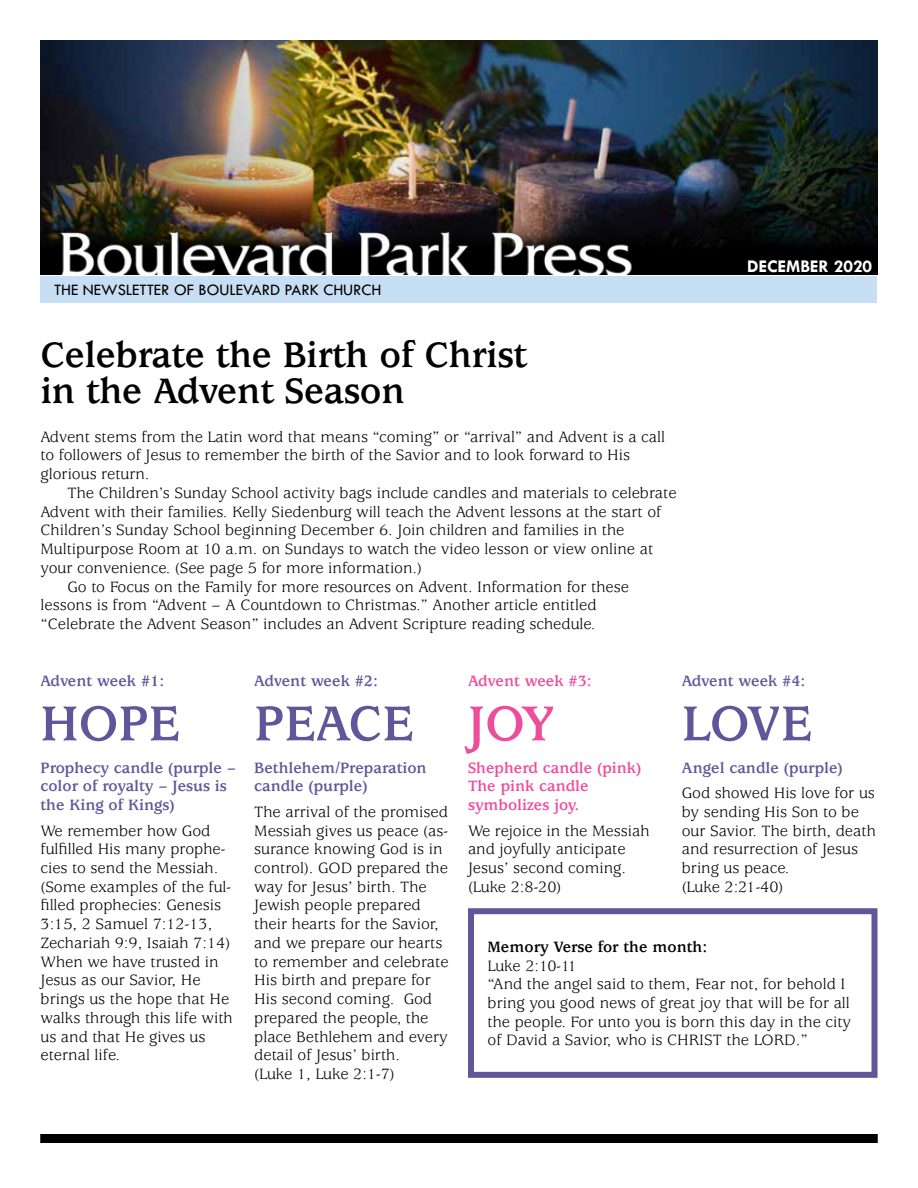
<style>
.page{position:relative;width:918px;height:1188px;background:#fff}
.page>*{position:absolute;margin:0;border:0;box-sizing:border-box;transform-origin:0 0}
.t1{font:700 54px "Usherwood Std";color:#615699}
.t2{font:700 54px "Usherwood Std";color:#ee4d9b}
.t3{font:700 39px/36px "Usherwood Std";letter-spacing:-.01em;color:#000}
.t4{font:700 18px "Tw Cen";color:#fff}
.t5{font:16.5px/18.8px "Usherwood Std";color:#000}
.t6{font:700 16.5px/18.8px "Usherwood Std";color:#615699}
.t7{font:700 16.5px/18.8px "Usherwood Std";color:#ee4d9b}
.t8{font:16.5px "Tw Cen";color:#000}
.t9{font:700 16.5px "Usherwood Std";color:#000}
</style>
<div class="page">
<img style="left:40px;top:40px;width:838px;height:80px">
<img style="left:40px;top:120px;width:838px;height:155px">
<div style="left:40px;top:1134px;width:838px;height:9px;background:#000"></div>
<div style="left:40px;top:276px;width:838px;height:27px;background:#c7dff4"></div>
<div style="left:468px;top:908px;width:410px;height:170px;border:6px solid #615699"></div>
<p class="t8" style="left:54px;top:281px;width:329px">THE NEWSLETTER OF BOULEVARD PARK CHURCH</p>
<h2 class="t3" style="left:40px;top:338px;width:488px">Celebrate the Birth of Christ in the Advent Season</h2>
<p class="t5" style="left:40px;top:428px;width:626px">Advent stems from the Latin word that means “coming” or “arrival” and Advent is a call to followers of Jesus to remember the birth of the Savior and to look forward to His glorious return.</p>
<p class="t5" style="left:67px;top:484px;width:611px">The Children’s Sunday School activity bags include candles and materials to celebrate</p>
<p class="t5" style="left:40px;top:503px;width:622px">Advent with their families. Kelly Siedenburg will teach the Advent lessons at the start of</p>
<p class="t5" style="left:40px;top:521px;width:585px">Children’s Sunday School beginning December 6. Join children and families in the</p>
<p class="t5" style="left:40px;top:540px;width:614px">Multipurpose Room at 10 a.m. on Sundays to watch the video lesson or view online at</p>
<p class="t5" style="left:40px;top:559px;width:383px">your convenience. (See page 5 for more information.)</p>
<p class="t5" style="left:67px;top:578px;width:563px">Go to Focus on the Family for more resources on Advent. Information for these</p>
<p class="t5" style="left:40px;top:596px;width:558px">lessons is from “Advent – A Countdown to Christmas.” Another article entitled</p>
<p class="t5" style="left:40px;top:615px;width:556px">“Celebrate the Advent Season” includes an Advent Scripture reading schedule.</p>
<p class="t4" style="left:747px;top:256px;width:127px">DECEMBER 2020</p>
<p class="t6" style="left:40px;top:672px;width:125px">Advent week #1:</p>
<h1 class="t1" style="left:40px;top:694px;width:141px">HOPE</h1>
<p class="t6" style="left:40px;top:758px;width:197px">Prophecy candle (purple – color of royalty – Jesus is the King of Kings)</p>
<p class="t5" style="left:40px;top:822px;width:194px">We remember how God fulfilled His many prophe&shy;cies to send the Messiah. (Some examples of the ful&shy;filled prophecies: Genesis<br>3:15, 2 Samuel 7:12-13,<br>Zechariah 9:9, Isaiah 7:14)<br>When we have trusted in<br>Jesus as our Savior, He brings us the hope that He walks through this life with us and that He gives us eternal life.</p>
<p class="t6" style="left:254px;top:672px;width:125px">Advent week #2:</p>
<h1 class="t1" style="left:254px;top:694px;width:161px">PEACE</h1>
<p class="t6" style="left:254px;top:758px;width:174px">Bethlehem/Preparation candle (purple)</p>
<p class="t5" style="left:254px;top:803px;width:196px">The arrival of the promised<br>Messiah gives us peace (as&shy;surance knowing God is in control). GOD prepared the way for Jesus’ birth. The<br>Jewish people prepared their hearts for the Savior, and we prepare our hearts to remember and celebrate<br>His birth and prepare for<br>His second coming. God prepared the people, the place Bethlehem and every detail of Jesus’ birth.<br>(Luke 1, Luke 2:1-7)</p>
<p class="t7" style="left:468px;top:672px;width:125px">Advent week #3:</p>
<h1 class="t2" style="left:468px;top:694px;width:89px">JOY</h1>
<p class="t7" style="left:468px;top:758px;width:175px">Shepherd candle (pink)<br>The pink candle symbolizes joy.</p>
<p class="t5" style="left:468px;top:822px;width:183px">We rejoice in the Messiah and joyfully anticipate<br>Jesus’ second coming. (Luke 2:8-20)</p>
<p class="t6" style="left:682px;top:672px;width:125px">Advent week #4:</p>
<h1 class="t1" style="left:682px;top:694px;width:131px">LOVE</h1>
<p class="t6" style="left:682px;top:758px;width:163px">Angel candle (purple)</p>
<p class="t5" style="left:682px;top:784px;width:196px">God showed His love for us by sending His Son to be our Savior. The birth, death and resurrection of Jesus bring us peace.<br>(Luke 2:21-40)</p>
<p class="t9" style="left:488px;top:937px;width:221px">Memory Verse for the month:</p>
<p class="t5" style="left:488px;top:957px;width:365px">Luke 2:10-11<br>“And the angel said to them, Fear not, for behold I bring you good news of great joy that will be for all the people. For unto you is born this day in the city of David a Savior, who is CHRIST the LORD.”</p>
</div>
